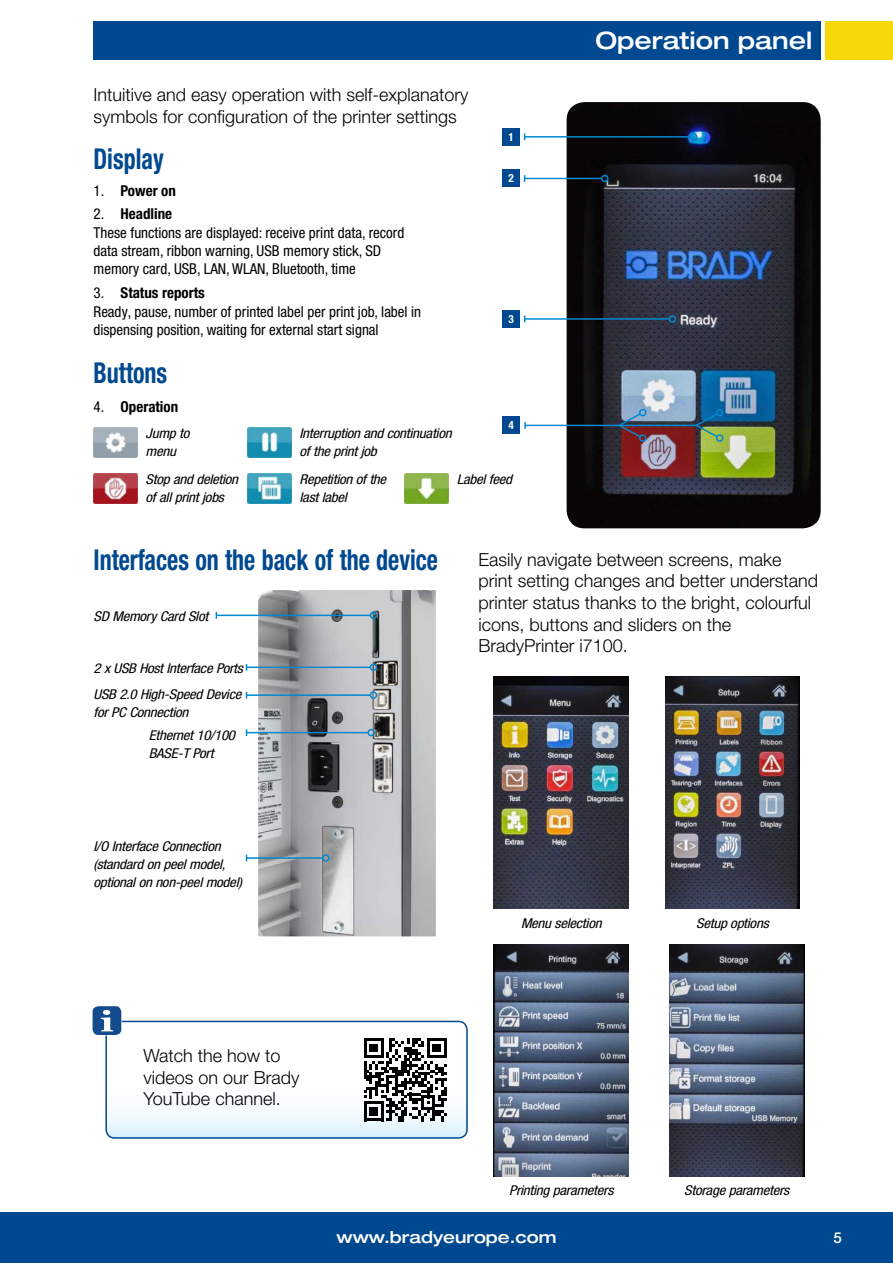
<style>
.page{position:relative;width:893px;height:1263px;background:#fff}
.page>*{position:absolute;margin:0;border:0;box-sizing:border-box;transform-origin:0 0}
.t1{font:700 condensed 28.8px "Helvetica Neue LT Pro";color:#004990;scale:.83 1}
.t2{font:500 expanded 24px "Helvetica Neue LT Pro";color:#fff}
.t3{font:300 18px/21.6px "Helvetica Neue LT Pro";color:#000}
.t4{font:500 expanded 16.5px "Helvetica Neue LT Pro";color:#fff}
.t5{font:condensed 15px/18px "Helvetica Neue LT Pro";color:#000}
.t6{font:700 condensed 15px "Helvetica Neue LT Pro";color:#000}
.t7{font:500 15px "Helvetica Neue LT Pro";color:#fff}
.t8{font:italic condensed 13.5px/18px "Helvetica Neue LT Pro";letter-spacing:-.02em;color:#000;scale:1.11 1}
.t9{font:700 condensed 11.25px "Helvetica Neue LT Pro";color:#fff}
.s1{font-weight:400}
</style>
<div class="page">
<div style="left:0;top:1212px;width:893px;height:51px;background:#004990"></div>
<div style="left:825px;top:21px;width:68px;height:39px;background:#f6d809"></div>
<img style="left:258px;top:590px;width:178px;height:346px">
<img style="left:567px;top:102px;width:254px;height:426px">
<div style="left:94px;top:21px;width:727px;height:39px;background:#004990"></div>
<hr style="left:525px;top:136px;width:166px;height:2px;background:#0089cf">
<div style="left:690px;top:133px;width:7px;height:8px;border:2px solid #0089cf;border-radius:50%"></div>
<hr style="left:525px;top:318px;width:144px;height:2px;background:#0089cf">
<div style="left:669px;top:315px;width:7px;height:8px;border:2px solid #0089cf;border-radius:50%"></div>
<hr style="left:525px;top:425px;width:173px;height:1px;background:#0089cf">
<svg style="left:524px;top:422px;width:2px;height:7px"></svg>
<hr style="left:525px;top:178px;width:77px;height:1px;background:#0089cf">
<div style="left:601px;top:175px;width:8px;height:7px;border:2px solid #0089cf;border-radius:50%"></div>
<div style="left:503px;top:128px;width:17px;height:17px;background:#004990"></div>
<div style="left:503px;top:170px;width:17px;height:17px;background:#004990"></div>
<div style="left:503px;top:310px;width:17px;height:17px;background:#004990"></div>
<div style="left:503px;top:417px;width:17px;height:17px;background:#004990"></div>
<hr style="left:216px;top:615px;width:154px;height:1px;background:#0089cf">
<div style="left:370px;top:612px;width:7px;height:7px;border:2px solid #0089cf;border-radius:50%"></div>
<hr style="left:247px;top:857px;width:76px;height:2px;background:#0089cf">
<div style="left:322px;top:854px;width:8px;height:8px;border:2px solid #0089cf;border-radius:50%"></div>
<hr style="left:247px;top:666px;width:123px;height:2px;background:#0089cf">
<div style="left:370px;top:663px;width:7px;height:8px;border:2px solid #0089cf;border-radius:50%"></div>
<hr style="left:247px;top:694px;width:123px;height:2px;background:#0089cf">
<div style="left:370px;top:691px;width:7px;height:8px;border:2px solid #0089cf;border-radius:50%"></div>
<hr style="left:247px;top:732px;width:121px;height:1px;background:#0089cf">
<div style="left:367px;top:729px;width:8px;height:7px;border:2px solid #0089cf;border-radius:50%"></div>
<svg style="left:617px;top:408px;width:29px;height:35px"></svg>
<svg style="left:694px;top:408px;width:29px;height:35px"></svg>
<img style="left:405px;top:473px;width:43px;height:30px">
<img style="left:94px;top:427px;width:43px;height:30px">
<img style="left:247px;top:427px;width:44px;height:30px">
<img style="left:247px;top:473px;width:44px;height:30px">
<img style="left:94px;top:473px;width:43px;height:30px">
<svg style="left:92px;top:1006px;width:30px;height:29px"></svg>
<div style="left:93px;top:1006px;width:28px;height:29px;background:#134b8e;border-radius:6px"></div>
<svg style="left:101px;top:1010px;width:366px;height:128px"></svg>
<img style="left:494px;top:677px;width:135px;height:232px">
<img style="left:665px;top:677px;width:135px;height:232px">
<img style="left:494px;top:944px;width:135px;height:232px">
<img style="left:669px;top:944px;width:135px;height:232px">
<h3 class="t3" style="left:94px;top:84px;width:377px">Intuitive and easy operation with self-explanatory symbols for configuration of the printer settings</h3>
<h1 class="t1" style="left:94px;top:142px;width:86px">Display</h1>
<p class="t6" style="left:94px;top:181px;width:84px"><span class="s1">1.</span> Power on</p>
<p class="t5" style="left:94px;top:224px;width:312px">These functions are displayed: receive print data, record data stream, ribbon warning, USB memory stick, SD memory card, USB, LAN, WLAN, Bluetooth, time</p>
<p class="t6" style="left:94px;top:205px;width:80px"><span class="s1">2.</span> Headline</p>
<p class="t6" style="left:94px;top:283px;width:113px"><span class="s1">3.</span> Status reports</p>
<p class="t5" style="left:94px;top:303px;width:329px">Ready, pause, number of printed label per print job, label in dispensing position, waiting for external start signal</p>
<h1 class="t1" style="left:94px;top:356px;width:90px">Buttons</h1>
<p class="t6" style="left:94px;top:398px;width:86px"><span class="s1">4.</span> Operation</p>
<p class="t8" style="left:146px;top:424px;width:41px">Jump to menu</p>
<p class="t8" style="left:300px;top:424px;width:139px">Interruption and continuation of the print job</p>
<p class="t9" style="left:509px;top:130px;width:7px">1</p>
<p class="t9" style="left:509px;top:172px;width:7px">2</p>
<p class="t9" style="left:509px;top:312px;width:7px">3</p>
<p class="t9" style="left:509px;top:419px;width:7px">4</p>
<p class="t8" style="left:146px;top:470px;width:85px">Stop and deletion of all print jobs</p>
<p class="t8" style="left:457px;top:470px;width:51px">Label feed</p>
<p class="t8" style="left:300px;top:470px;width:80px">Repetition of the last label</p>
<h2 class="t2" style="left:595px;top:25px;width:218px">Operation panel</h2>
<h1 class="t1" style="left:94px;top:542px;width:416px">Interfaces on the back of the device</h1>
<p class="t8" style="left:94px;top:607px;width:105px">SD Memory Card Slot</p>
<p class="t8" style="left:94px;top:654px;width:136px;line-height:26.7px">2 x USB Host Interface Ports<br>USB 2.0 High-Speed Device</p>
<p class="t8" style="left:149px;top:701px;width:79px;line-height:22.2px;text-indent:-55px">for PC Connection<br>Ethernet 10/100</p>
<p class="t8" style="left:149px;top:744px;width:60px">BASE-T Port</p>
<p class="t8" style="left:94px;top:837px;width:135px">I/O Interface Connection (standard on peel model, optional on non-peel model)</p>
<h3 class="t3" style="left:478px;top:548px;width:341px">Easily navigate between screens, make print setting changes and better understand printer status thanks to the bright, colourful icons, buttons and sliders on the BradyPrinter i7100.</h3>
<p class="t8" style="left:521px;top:914px;width:74px">Menu selection</p>
<p class="t8" style="left:696px;top:914px;width:67px">Setup options</p>
<h3 class="t3" style="left:144px;top:1044px;width:157px">Watch the how to videos on our Brady<br>YouTube channel.</h3>
<p class="t8" style="left:509px;top:1181px;width:96px">Printing parameters</p>
<p class="t8" style="left:684px;top:1181px;width:96px">Storage parameters</p>
<p class="t4" style="left:336px;top:1227px;width:222px">www.bradyeurope.com</p>
<p class="t7" style="left:834px;top:1228px;width:10px">5</p>
</div>
